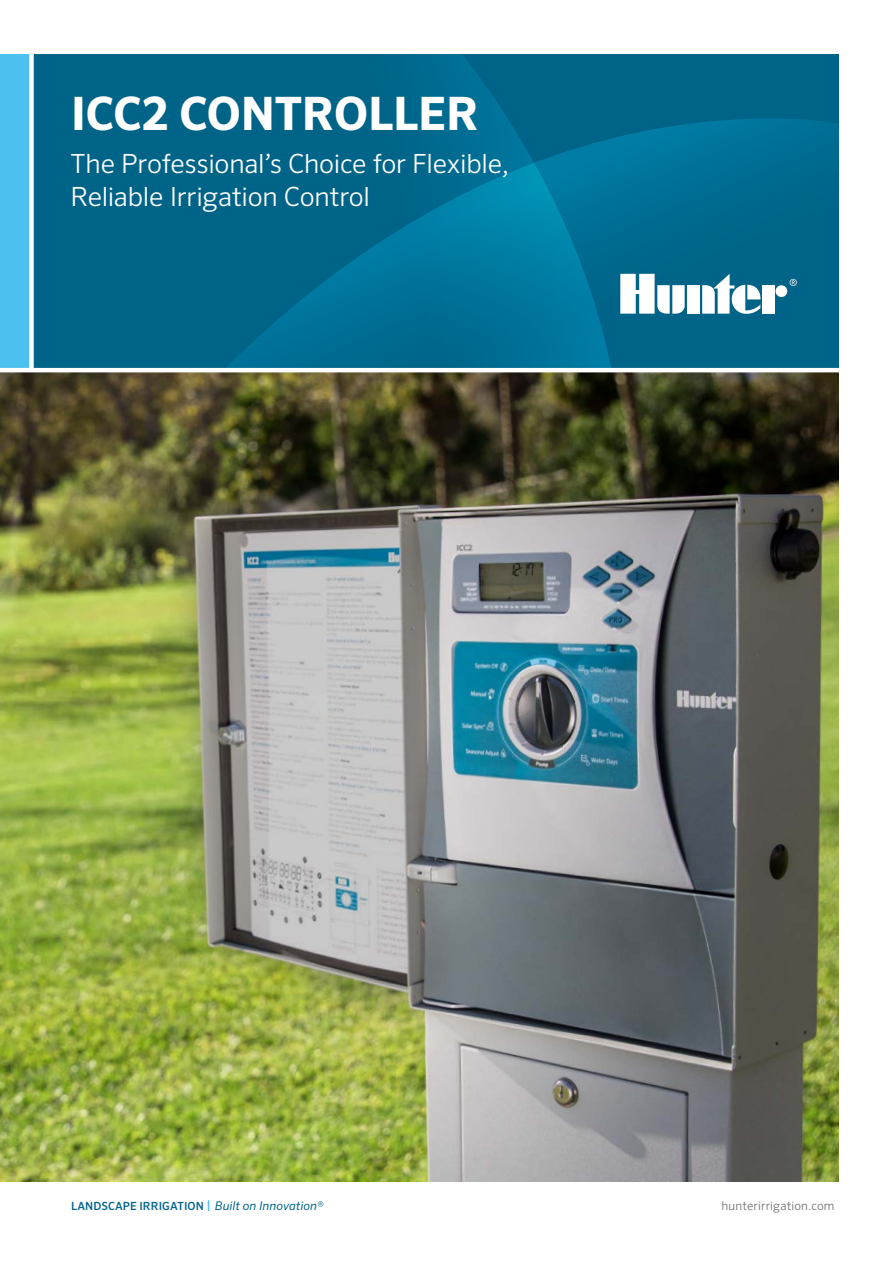
<style>
.page{position:relative;width:893px;height:1263px;background:#fff}
.page>*{position:absolute;margin:0;border:0;box-sizing:border-box;transform-origin:0 0}
.t1{font:700 46.05px "Sero Pro";letter-spacing:-.005em;color:#fff}
.t2{font:300 26.4px/33px "Sero Pro";letter-spacing:-.01em;color:#fff}
.t3{font:300 12px "Sero Pro";letter-spacing:.01em;color:#716f6c}
.t4{font:500 11.25px "Sero Pro";letter-spacing:.01em;color:#006488}
.s1{font-size:12px;color:#4cc0ef}
.s2{font-weight:400;font-style:italic;font-size:12px}
</style>
<div class="page">
<img style="left:0;top:373px;width:839px;height:809px">
<div style="left:32px;top:54px;width:807px;height:317px;background:#006488"></div>
<svg style="left:137px;top:119px;width:702px;height:249px"></svg>
<svg style="left:158px;top:54px;width:494px;height:314px"></svg>
<div style="left:0;top:54px;width:31px;height:317px;background:#4cc0ef"></div>
<div style="left:29px;top:0;width:5px;height:371px;background:#fff"></div>
<hr style="left:0;top:368px;width:893px;height:4px;background:#fff">
<svg style="left:790px;top:279px;width:7px;height:7px"></svg>
<div style="left:687px;top:285px;width:13px;height:29px;background:#fff"></div>
<div style="left:775px;top:285px;width:12px;height:12px;background:#fff;border-radius:50%"></div>
<div style="left:762px;top:285px;width:12px;height:29px;background:#fff"></div>
<svg style="left:702px;top:274px;width:59px;height:40px"></svg>
<svg style="left:620px;top:274px;width:65px;height:40px"></svg>
<h1 class="t1" style="left:71px;top:86px;width:410px">ICC2 CONTROLLER</h1>
<p class="t2" style="left:70px;top:147px;width:440px">The Professional’s Choice for Flexible,<br>Reliable Irrigation Control</p>
<p class="t4" style="left:71px;top:1199px;width:254px">LANDSCAPE IRRIGATION <span class="s1">|</span> <span class="s2">Built on Innovation®</span></p>
<p class="t3" style="left:722px;top:1198px;width:114px">hunterirrigation.com</p>
</div>
